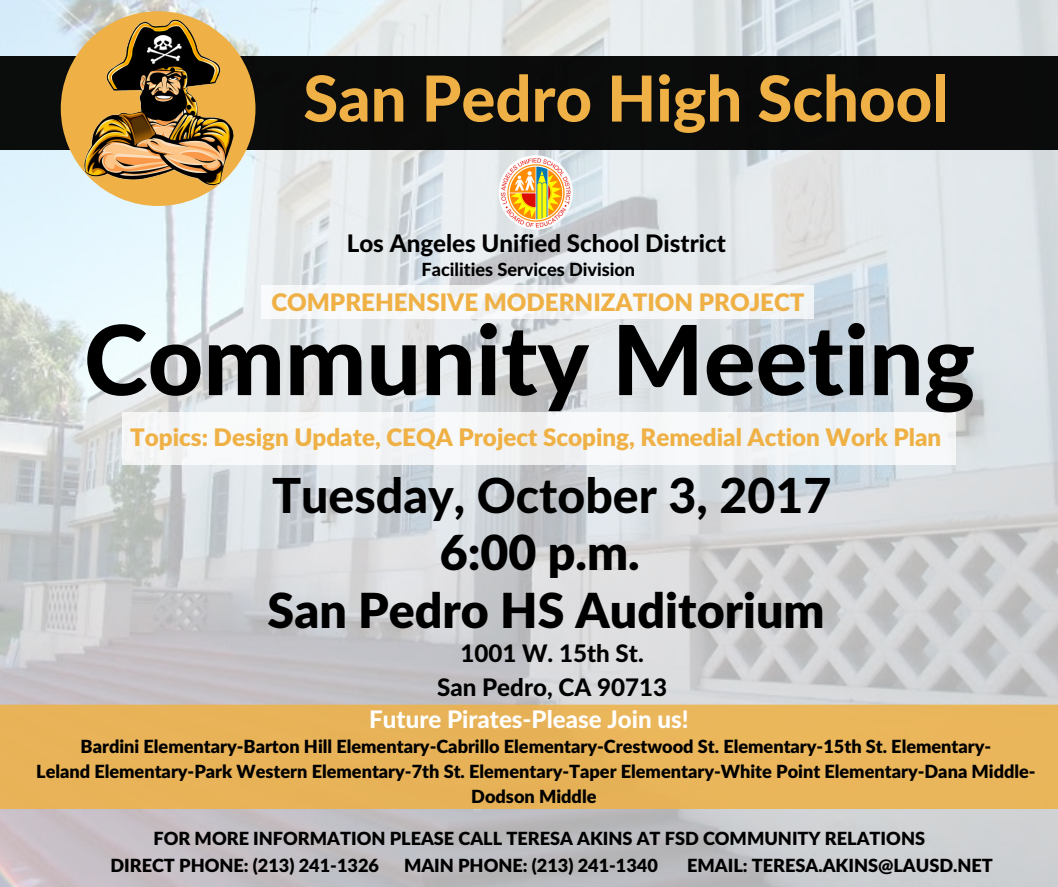
<style>
.page{position:relative;width:1058px;height:887px;background:#fff}
.page>*{position:absolute;margin:0;border:0;box-sizing:border-box;transform-origin:0 0}
.t1{font:800 96.6px "Lato";color:#000}
.t2{font:800 63.45px "Lato";color:#efb145}
.t3{font:900 48.3px "Lato";color:#000}
.t4{font:800 48.3px "Lato";color:#000}
.t5{font:900 24.15px "Lato";color:#efb145}
.t6{font:800 24.15px/33.8px "Lato";color:#000;text-align:center}
.t7{font:800 24.15px "Lato";color:#fff}
.t8{font:900 18.15px/24.8px "Lato";color:#000;text-align:center}
.t9{font:800 18.15px "Lato";color:#000}
</style>
<div class="page">
<img style="left:0;top:0;width:1057px;height:886px">
<div style="left:0;top:56px;width:1057px;height:94px;background:#0b0b0c"></div>
<svg style="left:61px;top:11px;width:194px;height:195px;background:#d1c097"></svg>
<div style="left:0;top:704px;width:1057px;height:105px;background:#e8b359"></div>
<div style="left:122px;top:412px;width:833px;height:53px;background:#f5f6f7"></div>
<div style="left:261px;top:285px;width:552px;height:33px;background:#f7f8f9"></div>
<svg style="left:498px;top:155px;width:75px;height:75px"></svg>
<img style="left:499px;top:156px;width:72px;height:72px">
<img style="left:82px;top:1px;width:154px;height:204px">
<h2 class="t2" style="left:303px;top:59px;width:646px">San Pedro High School</h2>
<h3 class="t6" style="left:347px;top:226px;width:380px">Los Angeles Unified School District</h3>
<p class="t9" style="left:421px;top:258px;width:215px">Facilities Services Division</p>
<h3 class="t5" style="left:271px;top:287px;width:535px">COMPREHENSIVE MODERNIZATION PROJECT</h3>
<h1 class="t1" style="left:84px;top:300px;width:892px">Community Meeting</h1>
<h3 class="t5" style="left:130px;top:422px;width:812px">Topics: Design Update, CEQA Project Scoping, Remedial Action Work Plan</h3>
<h3 class="t4" style="left:272px;top:465px;width:561px">Tuesday, October 3, 2017</h3>
<h3 class="t3" style="left:440px;top:522px;width:201px">6:00 p.m.</h3>
<h3 class="t3" style="left:268px;top:580px;width:558px">San Pedro HS Auditorium</h3>
<h3 class="t6" style="left:437px;top:635px;width:231px">1001 W. 15th St.<br>San Pedro, CA 90713</h3>
<h3 class="t7" style="left:369px;top:704px;width:321px">Future Pirates-Please Join us!</h3>
<p class="t8" style="left:36px;top:733px;width:1001px">Bardini Elementary-Barton Hill Elementary-Cabrillo Elementary-Crestwood St. Elementary-15th St. Elementary-<br>Leland Elementary-Park Western Elementary-7th St. Elementary-Taper Elementary-White Point Elementary-Dana Middle-<br>Dodson Middle</p>
<p class="t8" style="left:110px;top:824px;width:816px;line-height:27px;text-align:left;text-indent:43px">FOR MORE INFORMATION PLEASE CALL TERESA AKINS AT FSD COMMUNITY RELATIONS<br>DIRECT PHONE: (213) 241-1326</p>
<p class="t8" style="left:404px;top:852px;width:255px">MAIN PHONE: (213) 241-1340</p>
<p class="t8" style="left:687px;top:852px;width:307px">EMAIL: TERESA.AKINS@LAUSD.NET</p>
</div>
